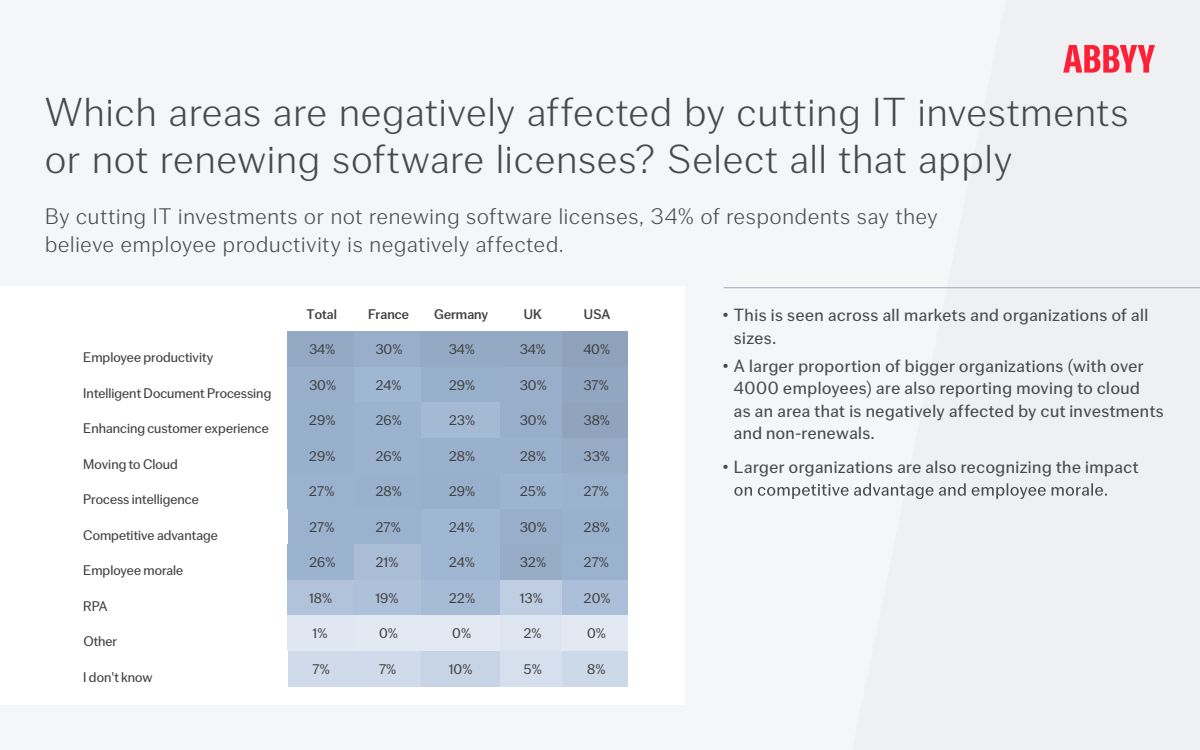
<style>
.page{position:relative;width:1200px;height:750px;background:#f5f6f8}
.page>*{position:absolute;margin:0;border:0;box-sizing:border-box;transform-origin:0 0}
.t1{font:300 41.5px/46.9px "Co Fo Gothic";letter-spacing:.03em;color:#4a4a4d}
.t2{font:300 23.12px/28.1px "Co Fo Gothic";letter-spacing:.035em;color:#4a4a4d}
.t3{font:18.12px/22.2px "Co Fo Gothic";letter-spacing:.03em;color:#4a4a4d}
.t4{font:14.38px "Co Fo Gothic";color:#404040}
.t5{font:500 14.38px "Co Fo Gothic";color:#404040}
</style>
<div class="page">
<div style="left:0;top:287px;width:684px;height:418px;background:#fff"></div>
<div style="left:288px;top:332px;width:66px;height:35px;background:#94a9c4"></div>
<div style="left:354px;top:332px;width:67px;height:35px;background:#98aeca"></div>
<div style="left:421px;top:332px;width:142px;height:35px;background:#94a9c4"></div>
<div style="left:563px;top:332px;width:65px;height:35px;background:#8ea2bc"></div>
<div style="left:288px;top:367px;width:66px;height:36px;background:#98aeca"></div>
<div style="left:354px;top:367px;width:67px;height:36px;background:#a0b7d3"></div>
<div style="left:421px;top:367px;width:80px;height:36px;background:#99b0cc"></div>
<div style="left:500px;top:367px;width:63px;height:36px;background:#98aeca"></div>
<div style="left:563px;top:367px;width:65px;height:36px;background:#91a6c0"></div>
<div style="left:288px;top:403px;width:66px;height:35px;background:#99b0cc"></div>
<div style="left:354px;top:403px;width:67px;height:35px;background:#9cb3d0"></div>
<div style="left:421px;top:403px;width:80px;height:35px;background:#a3b9d4"></div>
<div style="left:500px;top:403px;width:63px;height:35px;background:#98aeca"></div>
<div style="left:563px;top:403px;width:65px;height:35px;background:#90a4be"></div>
<div style="left:288px;top:438px;width:66px;height:36px;background:#99b0cc"></div>
<div style="left:354px;top:438px;width:67px;height:36px;background:#9cb3d0"></div>
<div style="left:421px;top:438px;width:142px;height:36px;background:#9ab1cd"></div>
<div style="left:563px;top:438px;width:65px;height:36px;background:#95abc6"></div>
<div style="left:288px;top:474px;width:66px;height:35px;background:#9bb2cf"></div>
<div style="left:354px;top:474px;width:67px;height:35px;background:#9ab1cd"></div>
<div style="left:421px;top:474px;width:80px;height:35px;background:#99b0cc"></div>
<div style="left:500px;top:474px;width:63px;height:35px;background:#9db4d1"></div>
<div style="left:563px;top:474px;width:65px;height:35px;background:#9bb2cf"></div>
<div style="left:288px;top:509px;width:133px;height:36px;background:#9bb2cf"></div>
<div style="left:421px;top:509px;width:80px;height:36px;background:#a0b7d3"></div>
<div style="left:500px;top:509px;width:63px;height:36px;background:#98aeca"></div>
<div style="left:563px;top:509px;width:65px;height:36px;background:#9ab1cd"></div>
<div style="left:288px;top:545px;width:66px;height:35px;background:#9cb3d0"></div>
<div style="left:354px;top:545px;width:67px;height:35px;background:#a9bdd7"></div>
<div style="left:421px;top:545px;width:80px;height:35px;background:#a0b7d3"></div>
<div style="left:500px;top:545px;width:63px;height:35px;background:#96acc7"></div>
<div style="left:563px;top:545px;width:65px;height:35px;background:#9bb2cf"></div>
<div style="left:288px;top:580px;width:66px;height:36px;background:#b1c3db"></div>
<div style="left:354px;top:580px;width:67px;height:36px;background:#aec1da"></div>
<div style="left:421px;top:580px;width:80px;height:36px;background:#a6bbd6"></div>
<div style="left:500px;top:580px;width:63px;height:36px;background:#bfcee2"></div>
<div style="left:563px;top:580px;width:65px;height:36px;background:#abbfd8"></div>
<div style="left:288px;top:615px;width:66px;height:36px;background:#e0e7f2"></div>
<div style="left:354px;top:615px;width:147px;height:36px;background:#e2e9f3"></div>
<div style="left:500px;top:615px;width:63px;height:36px;background:#dde5f1"></div>
<div style="left:563px;top:615px;width:65px;height:36px;background:#e2e9f3"></div>
<div style="left:288px;top:651px;width:133px;height:36px;background:#cfdbea"></div>
<div style="left:421px;top:651px;width:80px;height:36px;background:#c7d4e6"></div>
<div style="left:500px;top:651px;width:63px;height:36px;background:#d5dfed"></div>
<div style="left:563px;top:651px;width:65px;height:36px;background:#ccd9e9"></div>
<svg style="left:1063px;top:45px;width:92px;height:28px"></svg>
<svg style="left:734px;top:483px;width:373px;height:16px"></svg>
<hr style="left:724px;top:287px;width:476px;height:1px;background:#8593a9">
<h1 class="t1" style="left:45px;top:89px;width:1085px">Which areas are negatively affected by cutting IT investments or not renewing software licenses? Select all that apply</h1>
<h2 class="t2" style="left:45px;top:203px;width:894px">By cutting IT investments or not renewing software licenses, 34% of respondents say they believe employee productivity is negatively affected.</h2>
<p class="t4" style="left:83px;top:350px;width:131px">Employee productivity</p>
<p class="t4" style="left:83px;top:385px;width:190px">Intelligent Document Processing</p>
<p class="t4" style="left:83px;top:420px;width:187px">Enhancing customer experience</p>
<p class="t4" style="left:83px;top:456px;width:96px">Moving to Cloud</p>
<p class="t4" style="left:83px;top:492px;width:117px">Process intelligence</p>
<p class="t4" style="left:83px;top:527px;width:136px">Competitive advantage</p>
<p class="t4" style="left:83px;top:563px;width:101px">Employee morale</p>
<p class="t4" style="left:83px;top:598px;width:26px">RPA</p>
<p class="t4" style="left:83px;top:633px;width:35px">Other</p>
<p class="t4" style="left:83px;top:669px;width:71px">I don't know</p>
<p class="t5" style="left:307px;top:306px;width:32px">Total</p>
<p class="t5" style="left:368px;top:306px;width:42px">France</p>
<p class="t5" style="left:434px;top:306px;width:56px">Germany</p>
<p class="t5" style="left:524px;top:306px;width:19px">UK</p>
<p class="t5" style="left:584px;top:306px;width:28px">USA</p>
<p class="t4" style="left:309px;top:341px;width:28px">34%</p>
<p class="t4" style="left:375px;top:341px;width:29px">30%</p>
<p class="t4" style="left:449px;top:341px;width:28px">34%</p>
<p class="t4" style="left:520px;top:341px;width:28px">34%</p>
<p class="t4" style="left:584px;top:341px;width:28px">40%</p>
<p class="t4" style="left:309px;top:377px;width:29px">30%</p>
<p class="t4" style="left:375px;top:377px;width:28px">24%</p>
<p class="t4" style="left:449px;top:377px;width:28px">29%</p>
<p class="t4" style="left:520px;top:377px;width:29px">30%</p>
<p class="t4" style="left:584px;top:377px;width:27px">37%</p>
<p class="t4" style="left:309px;top:412px;width:28px">29%</p>
<p class="t4" style="left:375px;top:412px;width:28px">26%</p>
<p class="t4" style="left:449px;top:412px;width:28px">23%</p>
<p class="t4" style="left:520px;top:412px;width:29px">30%</p>
<p class="t4" style="left:583px;top:412px;width:28px">38%</p>
<p class="t4" style="left:309px;top:448px;width:28px">29%</p>
<p class="t4" style="left:375px;top:448px;width:28px">26%</p>
<p class="t4" style="left:449px;top:448px;width:28px">28%</p>
<p class="t4" style="left:520px;top:448px;width:28px">28%</p>
<p class="t4" style="left:583px;top:448px;width:28px">33%</p>
<p class="t4" style="left:309px;top:483px;width:27px">27%</p>
<p class="t4" style="left:375px;top:483px;width:28px">28%</p>
<p class="t4" style="left:449px;top:483px;width:28px">29%</p>
<p class="t4" style="left:520px;top:483px;width:28px">25%</p>
<p class="t4" style="left:583px;top:483px;width:27px">27%</p>
<p class="t4" style="left:309px;top:519px;width:27px">27%</p>
<p class="t4" style="left:375px;top:519px;width:27px">27%</p>
<p class="t4" style="left:449px;top:519px;width:28px">24%</p>
<p class="t4" style="left:520px;top:519px;width:29px">30%</p>
<p class="t4" style="left:584px;top:519px;width:28px">28%</p>
<p class="t4" style="left:309px;top:554px;width:28px">26%</p>
<p class="t4" style="left:375px;top:554px;width:25px">21%</p>
<p class="t4" style="left:449px;top:554px;width:28px">24%</p>
<p class="t4" style="left:520px;top:554px;width:28px">32%</p>
<p class="t4" style="left:584px;top:554px;width:27px">27%</p>
<p class="t4" style="left:309px;top:590px;width:25px">18%</p>
<p class="t4" style="left:375px;top:590px;width:25px">19%</p>
<p class="t4" style="left:449px;top:590px;width:28px">22%</p>
<p class="t4" style="left:520px;top:590px;width:25px">13%</p>
<p class="t4" style="left:584px;top:590px;width:29px">20%</p>
<p class="t4" style="left:313px;top:625px;width:16px">1%</p>
<p class="t4" style="left:379px;top:625px;width:20px">0%</p>
<p class="t4" style="left:452px;top:625px;width:20px">0%</p>
<p class="t4" style="left:523px;top:625px;width:20px">2%</p>
<p class="t4" style="left:587px;top:625px;width:20px">0%</p>
<p class="t4" style="left:313px;top:661px;width:19px">7%</p>
<p class="t4" style="left:379px;top:661px;width:19px">7%</p>
<p class="t4" style="left:449px;top:661px;width:25px">10%</p>
<p class="t4" style="left:523px;top:661px;width:20px">5%</p>
<p class="t4" style="left:587px;top:661px;width:20px">8%</p>
<p class="t3" style="left:734px;top:304px;width:416px;line-height:22.5px;text-indent:-11px">• This is seen across all markets and organizations of all sizes.</p>
<p class="t3" style="left:734px;top:355px;width:431px;text-indent:-11px">• A larger proportion of bigger organizations (with over 4000 employees) are also reporting moving to cloud<br>as an area that is negatively affected by cut investments and non-renewals.</p>
<p class="t3" style="left:723px;top:456px;width:417px">• Larger organizations are also recognizing the impact</p>
</div>
